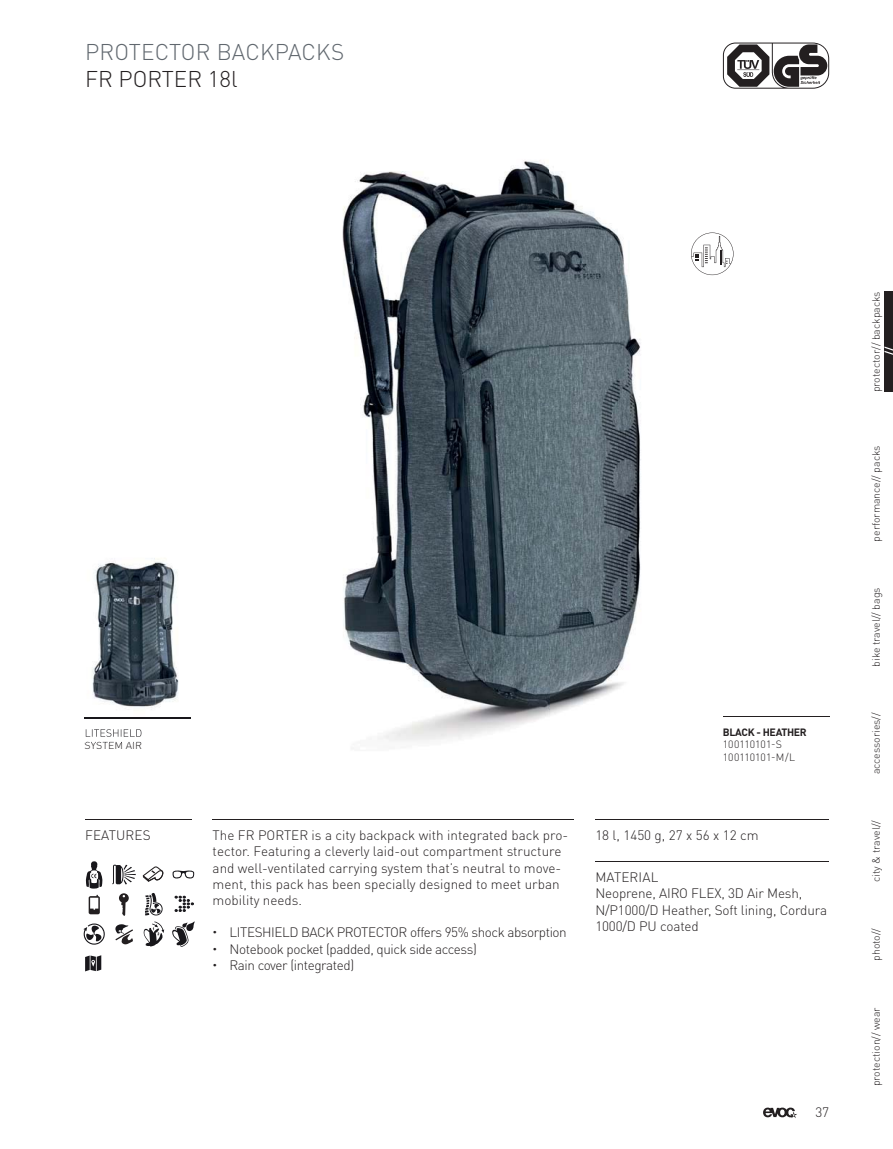
<style>
.page{position:relative;width:893px;height:1149px;background:#fff}
.page>*{position:absolute;margin:0;border:0;box-sizing:border-box;transform-origin:0 0}
.t1{font:300 22.5px "DINOT";letter-spacing:.005em;color:#60676e}
.t2{font:300 22.5px "DINOT";color:#231f20}
.t3{font:300 13.5px/16.2px "DINOT";color:#231f20}
.t4{font:300 13.5px/16.2px "DINOT";letter-spacing:-.03em;color:#231f20}
.t5{font:300 10.5px/12.6px "DINOT";color:#231f20}
.t6{font:700 10.5px "DINOT";letter-spacing:-.03em;color:#231f20}
</style>
<div class="page">
<svg style="left:763px;top:1107px;width:34px;height:10px"></svg>
<img style="left:342px;top:161px;width:299px;height:580px">
<svg style="left:723px;top:43px;width:106px;height:46px"></svg>
<hr style="left:85px;top:819px;width:106px;height:1px;background:#231f20">
<hr style="left:595px;top:819px;width:234px;height:1px;background:#231f20">
<hr style="left:723px;top:716px;width:106px;height:1px;background:#231f20">
<hr style="left:595px;top:861px;width:234px;height:1px;background:#231f20">
<img style="left:84px;top:558px;width:107px;height:179px">
<img style="left:85px;top:717px;width:106px;height:1px">
<img style="left:86px;top:729px;width:55px;height:7px">
<img style="left:87px;top:741px;width:53px;height:1px">
<svg style="left:691px;top:232px;width:42px;height:43px"></svg>
<svg style="left:89px;top:894px;width:11px;height:20px"></svg>
<svg style="left:115px;top:924px;width:18px;height:20px"></svg>
<svg style="left:175px;top:895px;width:19px;height:16px"></svg>
<svg style="left:83px;top:923px;width:22px;height:21px"></svg>
<svg style="left:112px;top:864px;width:24px;height:20px"></svg>
<svg style="left:119px;top:893px;width:10px;height:22px"></svg>
<svg style="left:143px;top:866px;width:20px;height:15px"></svg>
<svg style="left:145px;top:893px;width:18px;height:22px"></svg>
<svg style="left:172px;top:870px;width:23px;height:8px"></svg>
<svg style="left:85px;top:955px;width:16px;height:16px"></svg>
<svg style="left:172px;top:921px;width:23px;height:25px"></svg>
<svg style="left:144px;top:921px;width:20px;height:25px"></svg>
<svg style="left:86px;top:861px;width:16px;height:27px"></svg>
<div style="left:885px;top:291px;width:8px;height:100px;background:#231f20"></div>
<svg style="left:884px;top:346px;width:9px;height:16px"></svg>
<hr style="left:213px;top:819px;width:361px;height:1px;background:#231f20">
<h1 class="t1" style="left:85px;top:44px;width:261px">PROTECTOR BACKPACKS</h1>
<h1 class="t2" style="left:85px;top:71px;width:154px">FR PORTER 18l</h1>
<p class="t5" style="left:85px;top:740px;width:59px">SYSTEM AIR</p>
<p class="t6" style="left:723px;top:725px;width:85px">BLACK - HEATHER</p>
<p class="t5" style="left:723px;top:739px;width:74px">100110101-S<br>100110101-M/L</p>
<p class="t3" style="left:85px;top:828px;width:67px">FEATURES</p>
<p class="t3" style="left:595px;top:828px;width:165px">18 l, 1450 g, 27 x 56 x 12 cm</p>
<p class="t3" style="left:213px;top:828px;width:357px">The FR PORTER is a city backpack with integrated back pro&shy;tector. Featuring a cleverly laid-out compartment structure and well-ventilated carrying system that’s neutral to move&shy;ment, this pack has been specially designed to meet urban mobility needs.</p>
<p class="t4" style="left:230px;top:925px;width:339px">LITESHIELD BACK PROTECTOR offers 95% shock absorption<br>Notebook pocket (padded, quick side access)<br>Rain cover (integrated)</p>
<p class="t3" style="left:595px;top:870px;width:233px">MATERIAL<br>Neoprene, AIRO FLEX, 3D Air Mesh,<br>N/P1000/D Heather, Soft lining, Cordura<br>1000/D PU coated</p>
<p class="t3" style="left:815px;top:1105px;width:15px">37</p>
<p class="t5" style="left:871px;top:392px;width:102px;rotate:-90deg">protector// backpacks</p>
<p class="t5" style="left:871px;top:541px;width:97px;rotate:-90deg">performance// packs</p>
<p class="t5" style="left:871px;top:666px;width:81px;rotate:-90deg">bike travel// bags</p>
<p class="t5" style="left:871px;top:774px;width:63px;rotate:-90deg">accessories//</p>
<p class="t5" style="left:871px;top:881px;width:63px;rotate:-90deg">city &amp; travel//</p>
<p class="t5" style="left:871px;top:960px;width:34px;rotate:-90deg">photo//</p>
<p class="t5" style="left:871px;top:1085px;width:80px;rotate:-90deg">protection// wear</p>
</div>
